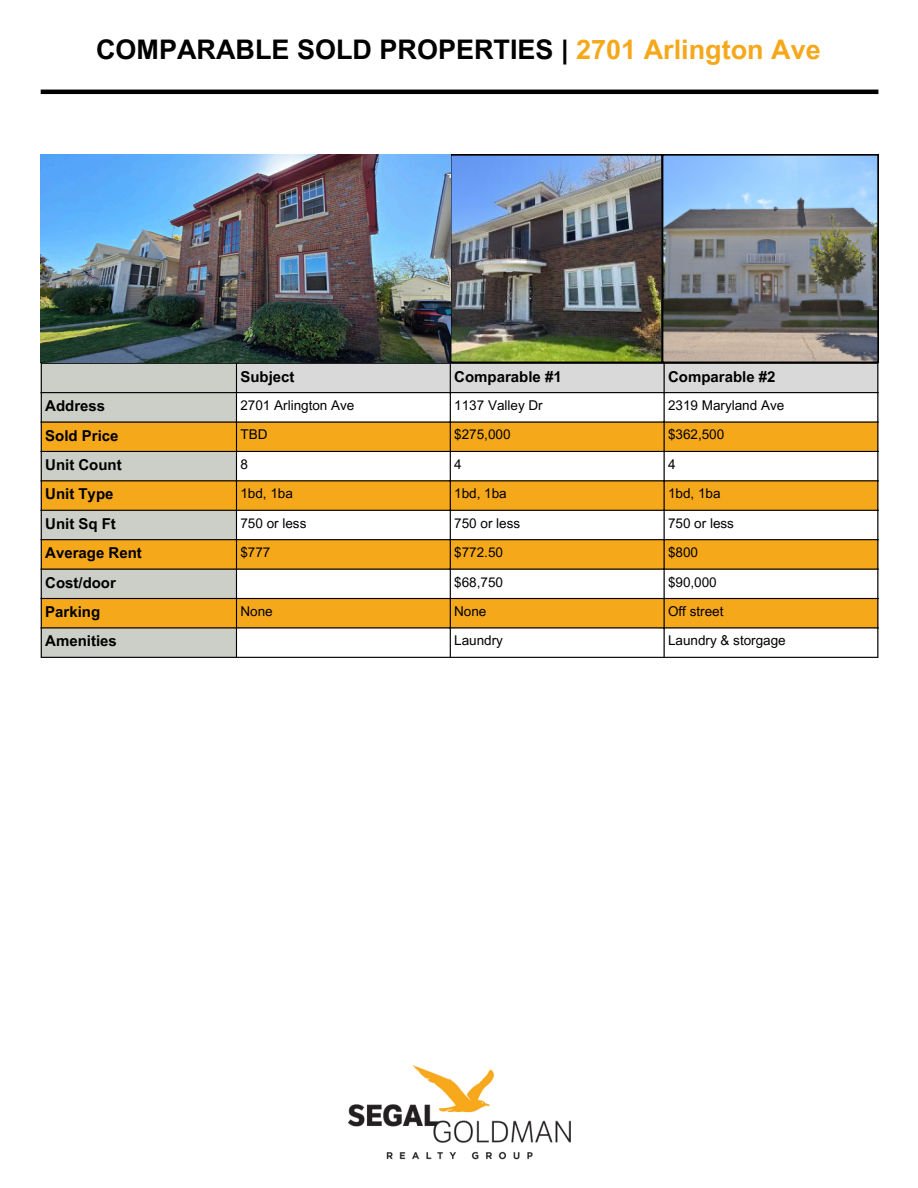
<style>
.page{position:relative;width:918px;height:1188px;background:#fff}
.page>*{position:absolute;margin:0;border:0;box-sizing:border-box;transform-origin:0 0}
.t1{font:700 27px "Arial MT Pro";color:#000}
.t2{font:700 15px "Arial MT Pro";color:#000}
.t3{font:13.5px "Arial MT Pro";color:#000}
.s1{color:#f6a81b}
</style>
<div class="page">
<hr style="left:41px;top:90px;width:837px;height:4px;background:#000">
<img style="left:349px;top:1066px;width:221px;height:94px">
<div style="left:42px;top:364px;width:194px;height:293px;background:#cccec8"></div>
<div style="left:237px;top:364px;width:640px;height:28px;background:#d9d9d9"></div>
<svg style="left:42px;top:423px;width:835px;height:204px;fill:#f6a81b"></svg>
<hr style="left:41px;top:364px;width:1px;height:293px;background:#000">
<hr style="left:236px;top:364px;width:1px;height:293px;background:#000">
<hr style="left:450px;top:364px;width:1px;height:293px;background:#000">
<hr style="left:664px;top:364px;width:1px;height:293px;background:#000">
<hr style="left:877px;top:364px;width:1px;height:293px;background:#000">
<hr style="left:41px;top:363px;width:837px;height:1px;background:#000">
<hr style="left:41px;top:392px;width:837px;height:1px;background:#000">
<hr style="left:41px;top:421px;width:837px;height:2px;background:#000">
<hr style="left:41px;top:451px;width:837px;height:1px;background:#000">
<hr style="left:41px;top:480px;width:837px;height:1px;background:#000">
<hr style="left:41px;top:510px;width:837px;height:1px;background:#000">
<hr style="left:41px;top:539px;width:837px;height:1px;background:#000">
<hr style="left:41px;top:569px;width:837px;height:1px;background:#000">
<hr style="left:41px;top:598px;width:837px;height:1px;background:#000">
<hr style="left:41px;top:627px;width:837px;height:1px;background:#000">
<hr style="left:41px;top:657px;width:837px;height:1px;background:#000">
<img style="left:450px;top:155px;width:212px;height:208px">
<svg style="left:662px;top:155px;width:216px;height:208px;background:#818d97"></svg>
<img style="left:41px;top:155px;width:409px;height:208px">
<p class="t1" style="left:96px;top:39px;width:726px">COMPARABLE SOLD PROPERTIES | <span class="s1">2701 Arlington Ave</span></p>
<p class="t2" style="left:240px;top:371px;width:56px">Subject</p>
<p class="t2" style="left:454px;top:371px;width:109px">Comparable #1</p>
<p class="t2" style="left:668px;top:371px;width:109px">Comparable #2</p>
<p class="t2" style="left:45px;top:400px;width:61px">Address</p>
<p class="t3" style="left:240px;top:400px;width:116px">2701 Arlington Ave</p>
<p class="t3" style="left:454px;top:400px;width:90px">1137 Valley Dr</p>
<p class="t3" style="left:668px;top:400px;width:118px">2319 Maryland Ave</p>
<p class="t2" style="left:45px;top:430px;width:75px">Sold Price</p>
<p class="t3" style="left:240px;top:430px;width:29px">TBD</p>
<p class="t3" style="left:454px;top:430px;width:58px">$275,000</p>
<p class="t3" style="left:668px;top:430px;width:58px">$362,500</p>
<p class="t2" style="left:45px;top:459px;width:78px">Unit Count</p>
<p class="t3" style="left:240px;top:459px;width:9px">8</p>
<p class="t3" style="left:454px;top:459px;width:9px">4</p>
<p class="t3" style="left:668px;top:459px;width:9px">4</p>
<p class="t2" style="left:45px;top:489px;width:70px">Unit Type</p>
<p class="t3" style="left:240px;top:488px;width:54px">1bd, 1ba</p>
<p class="t3" style="left:454px;top:488px;width:54px">1bd, 1ba</p>
<p class="t3" style="left:668px;top:488px;width:54px">1bd, 1ba</p>
<p class="t2" style="left:45px;top:518px;width:72px">Unit Sq Ft</p>
<p class="t3" style="left:240px;top:518px;width:68px">750 or less</p>
<p class="t3" style="left:454px;top:518px;width:68px">750 or less</p>
<p class="t3" style="left:668px;top:518px;width:68px">750 or less</p>
<p class="t2" style="left:45px;top:547px;width:98px">Average Rent</p>
<p class="t3" style="left:240px;top:547px;width:32px">$777</p>
<p class="t3" style="left:454px;top:547px;width:50px">$772.50</p>
<p class="t3" style="left:668px;top:547px;width:32px">$800</p>
<p class="t2" style="left:45px;top:577px;width:72px">Cost/door</p>
<p class="t3" style="left:454px;top:577px;width:50px">$68,750</p>
<p class="t3" style="left:668px;top:577px;width:50px">$90,000</p>
<p class="t2" style="left:45px;top:606px;width:56px">Parking</p>
<p class="t3" style="left:240px;top:606px;width:34px">None</p>
<p class="t3" style="left:454px;top:606px;width:34px">None</p>
<p class="t3" style="left:668px;top:606px;width:57px">Off street</p>
<p class="t2" style="left:45px;top:636px;width:73px">Amenities</p>
<p class="t3" style="left:454px;top:636px;width:50px">Laundry</p>
<p class="t3" style="left:668px;top:636px;width:119px">Laundry &amp; storgage</p>
</div>
